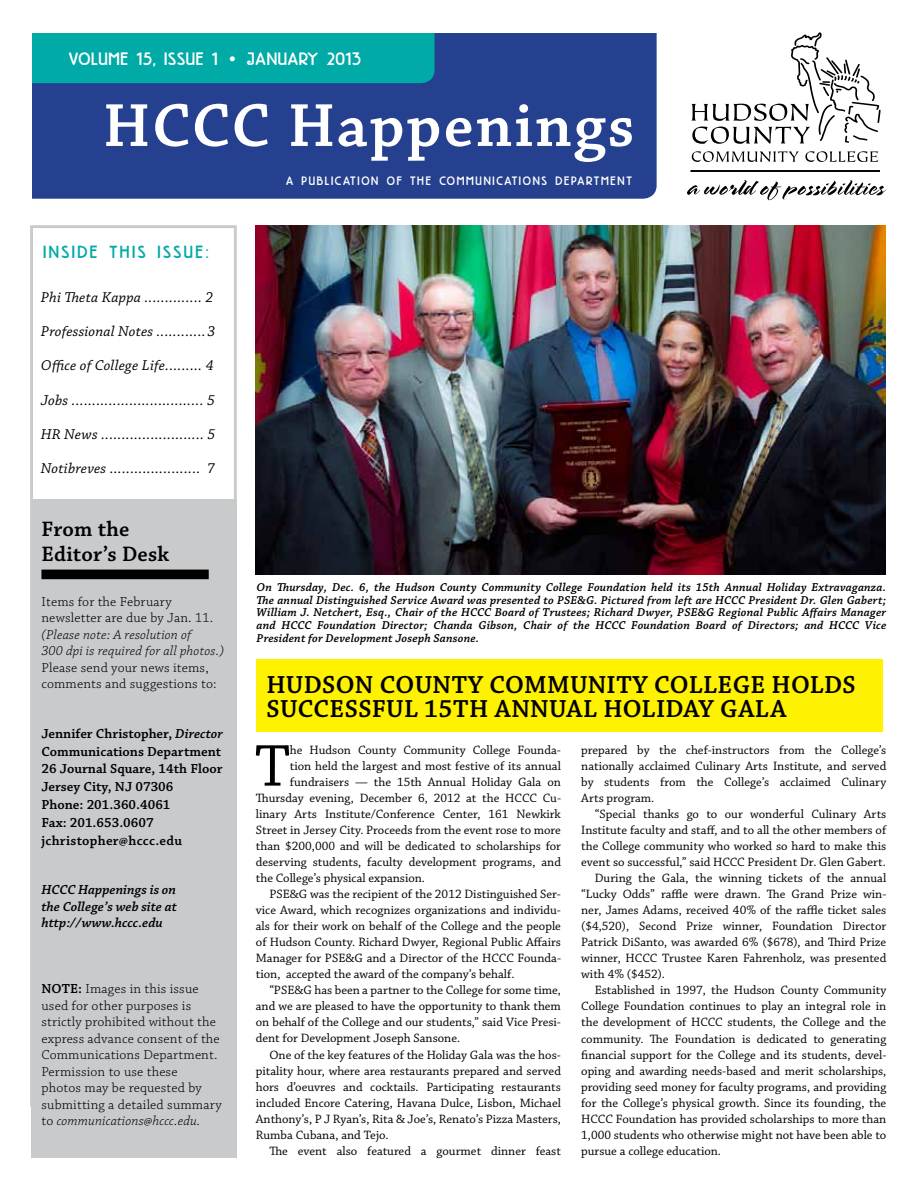
<style>
.page{position:relative;width:918px;height:1188px;background:#fff}
.page>*{position:absolute;margin:0;border:0;box-sizing:border-box;transform-origin:0 0}
.t1{font:600 64.05px "Chaparral Pro";letter-spacing:.03em;color:#fff}
.t2{font:62.1px "Chaparral Pro";color:#000}
.t3{font:600 25.95px/24px "Chaparral Pro";letter-spacing:.01em;color:#000}
.t4{font:600 22.05px/24.8px "Chaparral Pro";letter-spacing:.01em;color:#000}
.t5{font:18px "DK High Tea";letter-spacing:.04em;color:#fff}
.t6{font:17.7px "DK High Tea";letter-spacing:.14em;color:#00aaa6}
.t7{font:15px "Chaparral Pro It Capt";letter-spacing:.01em;color:#000}
.t8{font:13.8px/16.5px "Chaparral Pro Light Capt";letter-spacing:.01em;color:#000}
.t9{font:13.8px/17.9px "Chaparral Pro Semibold Capt";color:#000}
.t10{font:13.8px/16.5px "Chaparral Pro Light It Capt";letter-spacing:.01em;color:#000}
.t11{font:13.8px/16.5px "Chaparral Pro Semibold It Capt";color:#000;text-align:justify}
.t12{font:12.75px/16px "Chaparral Pro";color:#000;text-align:justify}
.t13{font:12.3px "DK High Tea";letter-spacing:.14em;color:#fff}
.t14{font:12px/12.8px "Chaparral Pro Semibold It Capt";letter-spacing:.01em;color:#000;text-align:justify}
.s1{font-family:"American Typewriter"}
.s2{font-family:"Chaparral Pro Semibold It Capt"}
.s3{font-family:"Chaparral Pro Semibold Capt"}
.s4{font-family:"Chaparral Pro Light Capt"}
</style>
<div class="page">
<div style="left:32px;top:33px;width:625px;height:166px;background:#25408f"></div>
<div style="left:15px;top:3px;width:420px;height:80px;background:#00aaa6;border-radius:14px"></div>
<div style="left:0;top:0;width:689px;height:32px;background:#fff"></div>
<div style="left:0;top:0;width:32px;height:261px;background:#fff"></div>
<svg style="left:692px;top:151px;width:107px;height:11px"></svg>
<svg style="left:805px;top:151px;width:73px;height:11px"></svg>
<svg style="left:691px;top:32px;width:190px;height:112px"></svg>
<hr style="left:690px;top:170px;width:190px;height:2px;background:#000">
<svg style="left:687px;top:180px;width:200px;height:21px"></svg>
<div style="left:31px;top:499px;width:206px;height:658px;background:#c9cacc"></div>
<div style="left:41px;top:570px;width:168px;height:9px;background:#000"></div>
<img style="left:256px;top:225px;width:630px;height:349px">
<div style="left:256px;top:659px;width:627px;height:73px;background:#fff200"></div>
<h3 class="t5" style="left:69px;top:48px;width:294px">VOLUME 15, ISSUE 1 <span class="s1">•</span> JANUARY 2013</h3>
<h1 class="t1" style="left:103px;top:89px;width:533px">HCCC HAPPENINGS</h1>
<p class="t13" style="left:286px;top:174px;width:347px">A PUBLICATION OF THE COMMUNICATIONS DEPARTMENT</p>
<h3 class="t6" style="left:43px;top:242px;width:167px">INSIDE THIS ISSUE:</h3>
<p class="t7" style="left:41px;top:289px;width:174px">Phi Theta Kappa .............. 2</p>
<p class="t7" style="left:41px;top:323px;width:176px">Professional Notes ............3</p>
<p class="t7" style="left:41px;top:357px;width:174px">Office of College Life......... 4</p>
<p class="t7" style="left:41px;top:392px;width:176px">Jobs ................................ 5</p>
<p class="t7" style="left:41px;top:425px;width:176px">HR News ......................... 5</p>
<p class="t7" style="left:41px;top:460px;width:176px">Notibreves ...................... 7</p>
<h3 class="t4" style="left:41px;top:517px;width:129px">FROM THE<br>EDITOR’S DESK</h3>
<p class="t8" style="left:41px;top:594px;width:173px">Items for the February newsletter are due by Jan. 11.</p>
<p class="t10" style="left:41px;top:627px;width:184px">(Please note: A resolution of<br>300 dpi is required for all photos.)</p>
<p class="t8" style="left:41px;top:660px;width:177px">Please send your news items, comments and suggestions to:</p>
<p class="t9" style="left:41px;top:725px;width:183px">Jennifer Christopher, <span class="s2">Director<br></span>Communications Department<br>26 Journal Square, 14th Floor<br>Jersey City, NJ 07306<br>Phone: 201.360.4061<br>Fax: 201.653.0607 jchristopher@hccc.edu</p>
<p class="t11" style="left:41px;top:882px;width:137px">HCCC Happenings is on the College’s web site at http://www.hccc.edu</p>
<p class="t8" style="left:41px;top:981px;width:182px"><span class="s3">NOTE:</span> Images in this issue used for other purposes is strictly prohibited without the express advance consent of the<br>Communications Department.<br>Permission to use these<br>photos may be requested by submitting a detailed summary</p>
<p class="t10" style="left:41px;top:1113px;width:160px"><span class="s4">to</span> communications@hccc.edu.</p>
<p class="t14" style="left:257px;top:581px;width:631px">On Thursday, Dec. 6, the Hudson County Community College Foundation held its 15th Annual Holiday Extravaganza.<br>The annual Distinguished Service Award was presented to PSE&amp;G. Pictured from left are HCCC President Dr. Glen Gabert; William J. Netchert, Esq., Chair of the HCCC Board of Trustees; Richard Dwyer, PSE&amp;G Regional Public Affairs Manager and HCCC Foundation Director; Chanda Gibson, Chair of the HCCC Foundation Board of Directors; and HCCC Vice President for Development Joseph Sansone.</p>
<h3 class="t3" style="left:266px;top:674px;width:591px">HUDSON COUNTY COMMUNITY COLLEGE HOLDS<br>SUCCESSFUL 15TH ANNUAL HOLIDAY GALA</h3>
<h2 class="t2" style="left:255px;top:732px;width:37px">T</h2>
<p class="t12" style="left:290px;top:742px;width:273px">he Hudson County Community College Founda-</p>
<p class="t12" style="left:290px;top:758px;width:273px">tion held the largest and most festive of its annual</p>
<p class="t12" style="left:290px;top:774px;width:273px">fundraisers — the 15th Annual Holiday Gala on</p>
<p class="t12" style="left:256px;top:790px;width:307px">Thursday evening, December 6, 2012 at the HCCC Cu-</p>
<p class="t12" style="left:256px;top:806px;width:307px">linary Arts Institute/Conference Center, 161 Newkirk</p>
<p class="t12" style="left:256px;top:822px;width:307px">Street in Jersey City. Proceeds from the event rose to more</p>
<p class="t12" style="left:256px;top:838px;width:307px">than $200,000 and will be dedicated to scholarships for</p>
<p class="t12" style="left:256px;top:854px;width:307px">deserving students, faculty development programs, and</p>
<p class="t12" style="left:256px;top:870px;width:171px">the College’s physical expansion.</p>
<p class="t12" style="left:269px;top:886px;width:293px">PSE&amp;G was the recipient of the 2012 Distinguished Ser-</p>
<p class="t12" style="left:256px;top:903px;width:307px">vice Award, which recognizes organizations and individu-</p>
<p class="t12" style="left:256px;top:919px;width:307px">als for their work on behalf of the College and the people</p>
<p class="t12" style="left:256px;top:935px;width:307px">of Hudson County. Richard Dwyer, Regional Public Affairs</p>
<p class="t12" style="left:256px;top:951px;width:307px">Manager for PSE&amp;G and a Director of the HCCC Founda-</p>
<p class="t12" style="left:256px;top:967px;width:260px">tion, accepted the award of the company’s behalf.</p>
<p class="t12" style="left:269px;top:983px;width:293px">“PSE&amp;G has been a partner to the College for some time,</p>
<p class="t12" style="left:256px;top:999px;width:307px">and we are pleased to have the opportunity to thank them</p>
<p class="t12" style="left:256px;top:1015px;width:307px">on behalf of the College and our students,” said Vice Presi-</p>
<p class="t12" style="left:256px;top:1031px;width:206px">dent for Development Joseph Sansone.</p>
<p class="t12" style="left:269px;top:1047px;width:293px">One of the key features of the Holiday Gala was the hos-</p>
<p class="t12" style="left:256px;top:1063px;width:307px">pitality hour, where area restaurants prepared and served</p>
<p class="t12" style="left:256px;top:1079px;width:307px">hors d’oeuvres and cocktails. Participating restaurants</p>
<p class="t12" style="left:256px;top:1095px;width:307px">included Encore Catering, Havana Dulce, Lisbon, Michael</p>
<p class="t12" style="left:256px;top:1111px;width:307px">Anthony’s, P J Ryan’s, Rita &amp; Joe’s, Renato’s Pizza Masters,</p>
<p class="t12" style="left:256px;top:1127px;width:134px">Rumba Cubana, and Tejo.</p>
<p class="t12" style="left:269px;top:1143px;width:293px">The event also featured a gourmet dinner feast</p>
<p class="t12" style="left:581px;top:742px;width:307px">prepared by the chef-instructors from the College’s nationally acclaimed Culinary Arts Institute, and served by students from the College’s acclaimed Culinary Arts program.</p>
<p class="t12" style="left:595px;top:806px;width:293px">“Special thanks go to our wonderful Culinary Arts</p>
<p class="t12" style="left:581px;top:822px;width:307px">Institute faculty and staff, and to all the other members of</p>
<p class="t12" style="left:581px;top:838px;width:307px">the College community who worked so hard to make this</p>
<p class="t12" style="left:581px;top:854px;width:306px">event so successful,” said HCCC President Dr. Glen Gabert.</p>
<p class="t12" style="left:595px;top:870px;width:293px">During the Gala, the winning tickets of the annual</p>
<p class="t12" style="left:581px;top:887px;width:307px">“Lucky Odds” raffle were drawn. The Grand Prize win-</p>
<p class="t12" style="left:581px;top:903px;width:307px">ner, James Adams, received 40% of the raffle ticket sales</p>
<p class="t12" style="left:581px;top:919px;width:307px">($4,520), Second Prize winner, Foundation Director</p>
<p class="t12" style="left:581px;top:935px;width:307px">Patrick DiSanto, was awarded 6% ($678), and Third Prize</p>
<p class="t12" style="left:581px;top:951px;width:307px">winner, HCCC Trustee Karen Fahrenholz, was presented</p>
<p class="t12" style="left:581px;top:967px;width:85px">with 4% ($452).</p>
<p class="t12" style="left:595px;top:983px;width:293px">Established in 1997, the Hudson County Community</p>
<p class="t12" style="left:581px;top:999px;width:307px">College Foundation continues to play an integral role in</p>
<p class="t12" style="left:581px;top:1015px;width:307px">the development of HCCC students, the College and the</p>
<p class="t12" style="left:581px;top:1031px;width:307px">community. The Foundation is dedicated to generating</p>
<p class="t12" style="left:581px;top:1047px;width:307px">financial support for the College and its students, devel-</p>
<p class="t12" style="left:581px;top:1063px;width:307px">oping and awarding needs-based and merit scholarships,</p>
<p class="t12" style="left:581px;top:1079px;width:307px">providing seed money for faculty programs, and providing</p>
<p class="t12" style="left:581px;top:1095px;width:307px">for the College’s physical growth. Since its founding, the</p>
<p class="t12" style="left:581px;top:1111px;width:307px">HCCC Foundation has provided scholarships to more than</p>
<p class="t12" style="left:581px;top:1127px;width:307px">1,000 students who otherwise might not have been able to</p>
<p class="t12" style="left:581px;top:1143px;width:141px">pursue a college education.</p>
</div>
